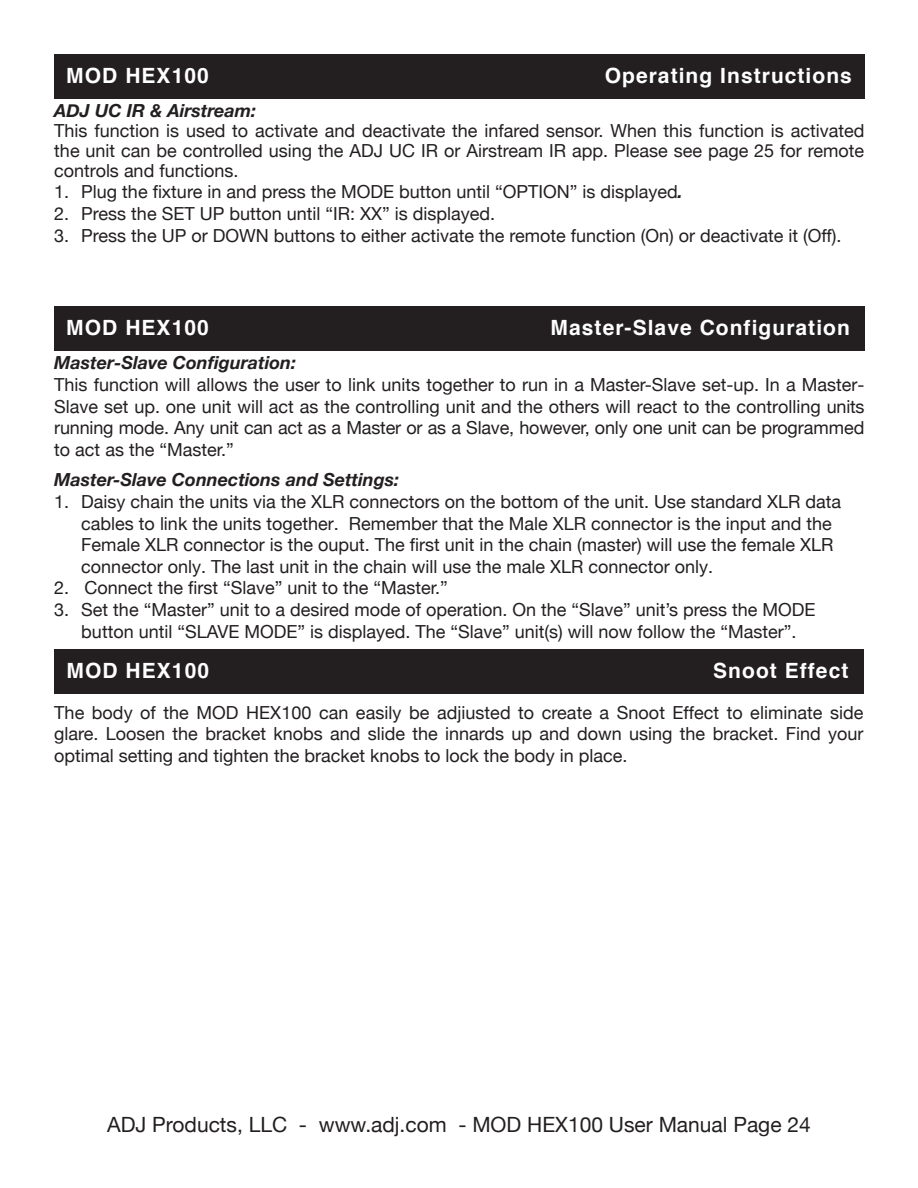
<style>
.page{position:relative;width:918px;height:1188px;background:#fff}
.page>*{position:absolute;margin:0;border:0;box-sizing:border-box;transform-origin:0 0}
.t1{font:700 21px "Helvetica";letter-spacing:.05em;color:#fff}
.t2{font:21px "Helvetica Neue";color:#231f20}
.t3{font:18px/21.6px "Helvetica Neue";color:#231f20;text-align:justify}
.t4{font:italic 700 18px "Helvetica Neue";color:#231f20}
.s1{font-weight:700;font-style:italic}
</style>
<div class="page">
<div style="left:54px;top:54px;width:811px;height:44px;background:#231f20"></div>
<div style="left:54px;top:306px;width:811px;height:44px;background:#231f20"></div>
<div style="left:54px;top:649px;width:809px;height:45px;background:#231f20"></div>
<p class="t1" style="left:66px;top:59px;width:144px">MOD HEX100</p>
<p class="t1" style="left:605px;top:59px;width:249px">Operating Instructions</p>
<p class="t4" style="left:54px;top:97px;width:203px">ADJ UC IR &amp; Airstream:</p>
<p class="t3" style="left:54px;top:122px;width:812px;line-height:19.8px">This function is used to activate and deactivate the infared sensor. When this function is activated the unit can be controlled using the ADJ UC IR or Airstream IR app. Please see page 25 for remote controls and functions.</p>
<p class="t3" style="left:54px;top:182px;width:630px">1. Plug the fixture in and press the MODE button until “OPTION” is displayed<span class="s1">.</span></p>
<p class="t3" style="left:54px;top:204px;width:442px">2. Press the SET UP button until “IR: XX” is displayed.</p>
<p class="t3" style="left:54px;top:225px;width:789px">3. Press the UP or DOWN buttons to either activate the remote function (On) or deactivate it (Off).</p>
<p class="t1" style="left:66px;top:311px;width:144px">MOD HEX100</p>
<p class="t1" style="left:551px;top:311px;width:301px">Master-Slave Configuration</p>
<p class="t4" style="left:54px;top:349px;width:243px">Master-Slave Configuration:</p>
<p class="t3" style="left:54px;top:375px;width:812px">This function will allows the user to link units together to run in a Master-Slave set-up. In a Master-Slave set up. one unit will act as the controlling unit and the others will react to the controlling units running mode. Any unit can act as a Master or as a Slave, however, only one unit can be programmed to act as the “Master.”</p>
<p class="t4" style="left:54px;top:466px;width:347px">Master-Slave Connections and Settings:</p>
<p class="t3" style="left:81px;top:492px;width:761px;text-align:left;text-indent:-27px">1. Daisy chain the units via the XLR connectors on the bottom of the unit. Use standard XLR data cables to link the units together. Remember that the Male XLR connector is the input and the Female XLR connector is the ouput. The first unit in the chain (master) will use the female XLR connector only. The last unit in the chain will use the male XLR connector only.</p>
<p class="t3" style="left:54px;top:578px;width:395px">2. Connect the first “Slave” unit to the “Master.”</p>
<p class="t3" style="left:54px;top:600px;width:763px;text-align:center">3. Set the “Master” unit to a desired mode of operation. On the “Slave” unit’s press the MODE button until “SLAVE MODE” is displayed. The “Slave” unit(s) will now follow the “Master”.</p>
<p class="t1" style="left:67px;top:654px;width:144px">MOD HEX100</p>
<p class="t1" style="left:713px;top:654px;width:137px">Snoot Effect</p>
<p class="t3" style="left:54px;top:702px;width:811px">The body of the MOD HEX100 can easily be adjiusted to create a Snoot Effect to eliminate side glare. Loosen the bracket knobs and slide the innards up and down using the bracket. Find your optimal setting and tighten the bracket knobs to lock the body in place.</p>
<p class="t2" style="left:107px;top:1110px;width:705px">ADJ Products, LLC - www.adj.com - MOD HEX100 User Manual Page 24</p>
</div>
